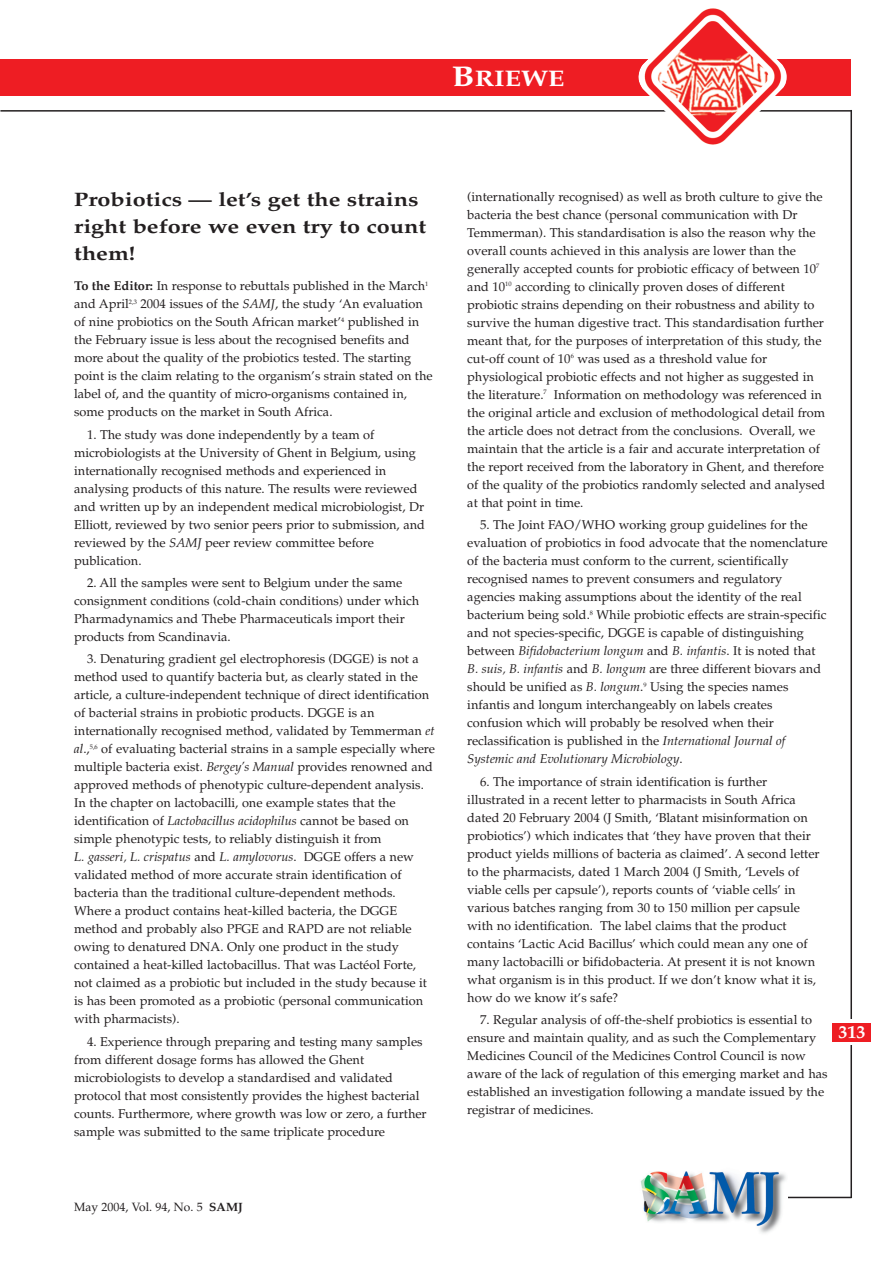
<style>
.page{position:relative;width:893px;height:1262px;background:#fff}
.page>*{position:absolute;margin:0;border:0;box-sizing:border-box;transform-origin:0 0}
.t1{font:700 22.5px "Palatino";color:#fff;scale:1.2 1}
.t2{font:700 19.5px/27px "Palatino";color:#231f20;scale:1.2 1}
.t3{font:700 18px "Palatino";color:#fff}
.t4{font:12.75px/18px "Palatino";color:#231f20}
.t5{font:12px "Palatino";color:#231f20}
.s1{font-size:28.5px}
.s2{font-weight:700}
.s3{font-style:italic}
</style>
<div class="page">
<hr style="left:850px;top:110px;width:2px;height:1088px;background:#231f20">
<div style="left:836px;top:1019px;width:28px;height:26px;background:#fff"></div>
<hr style="left:788px;top:1196px;width:63px;height:2px;background:#231f20">
<div style="left:0;top:59px;width:851px;height:36px;background:#ee1d23"></div>
<hr style="left:0;top:110px;width:851px;height:2px;background:#231f20">
<img style="left:640px;top:1171px;width:146px;height:62px">
<img style="left:638px;top:8px;width:148px;height:137px">
<div style="left:832px;top:1023px;width:39px;height:19px;background:#ee1d23"></div>
<h1 class="t1" style="left:452px;top:69px;width:95px"><span class="s1">B</span>RIEWE</h1>
<h2 class="t2" style="left:74px;top:188px;width:295px">Probiotics — let’s get the strains right before we even try to count them!</h2>
<p class="t4" style="left:74px;top:278px;width:360px"><span class="s2">To the Editor:</span> In response to rebuttals published in the March<sup>1 </sup>and April<sup>2,3</sup> 2004 issues of the <span class="s3">SAMJ</span>, the study ‘An evaluation of nine probiotics on the South African market’<sup>4</sup> published in the February issue is less about the recognised benefits and more about the quality of the probiotics tested. The starting point is the claim relating to the organism’s strain stated on the label of, and the quantity of micro-organisms contained in, some products on the market in South Africa.</p>
<p class="t4" style="left:74px;top:427px;width:352px;text-indent:13px">1. The study was done independently by a team of microbiologists at the University of Ghent in Belgium, using internationally recognised methods and experienced in analysing products of this nature. The results were reviewed and written up by an independent medical microbiologist, Dr Elliott, reviewed by two senior peers prior to submission, and reviewed by the <span class="s3">SAMJ</span> peer review committee before publication.</p>
<p class="t4" style="left:74px;top:575px;width:346px;text-indent:13px">2. All the samples were sent to Belgium under the same consignment conditions (cold-chain conditions) under which Pharmadynamics and Thebe Pharmaceuticals import their products from Scandinavia.</p>
<p class="t4" style="left:74px;top:651px;width:362px;text-indent:13px">3. Denaturing gradient gel electrophoresis (DGGE) is not a method used to quantify bacteria but, as clearly stated in the article, a culture-independent technique of direct identification of bacterial strains in probiotic products. DGGE is an internationally recognised method, validated by Temmerman <span class="s3">et al</span>.,<sup>5,6</sup> of evaluating bacterial strains in a sample especially where multiple bacteria exist. <span class="s3">Bergey’s Manual</span> provides renowned and approved methods of phenotypic culture-dependent analysis.<br>In the chapter on lactobacilli, one example states that the identification of <span class="s3">Lactobacillus acidophilus</span> cannot be based on simple phenotypic tests, to reliably distinguish it from<br><span class="s3">L. gasseri, L. crispatus</span> and <span class="s3">L. amylovorus</span>. DGGE offers a new validated method of more accurate strain identification of bacteria than the traditional culture-dependent methods.<br>Where a product contains heat-killed bacteria, the DGGE method and probably also PFGE and RAPD are not reliable owing to denatured DNA. Only one product in the study contained a heat-killed lactobacillus. That was Lactéol Forte, not claimed as a probiotic but included in the study because it is has been promoted as a probiotic (personal communication with pharmacists).</p>
<p class="t4" style="left:74px;top:1033px;width:354px;text-indent:13px">4. Experience through preparing and testing many samples from different dosage forms has allowed the Ghent microbiologists to develop a standardised and validated protocol that most consistently provides the highest bacterial counts. Furthermore, where growth was low or zero, a further sample was submitted to the same triplicate procedure</p>
<p class="t5" style="left:74px;top:1202px;width:170px">May 2004, Vol. 94, No. 5 <span class="s2">SAMJ</span></p>
<p class="t4" style="left:467px;top:189px;width:359px">(internationally recognised) as well as broth culture to give the bacteria the best chance (personal communication with Dr Temmerman). This standardisation is also the reason why the overall counts achieved in this analysis are lower than the generally accepted counts for probiotic efficacy of between 10<sup>7 </sup>and 10<sup>10</sup> according to clinically proven doses of different probiotic strains depending on their robustness and ability to survive the human digestive tract. This standardisation further meant that, for the purposes of interpretation of this study, the cut-off count of 10<sup>6</sup> was used as a threshold value for physiological probiotic effects and not higher as suggested in the literature.<sup>7</sup> Information on methodology was referenced in the original article and exclusion of methodological detail from the article does not detract from the conclusions. Overall, we maintain that the article is a fair and accurate interpretation of the report received from the laboratory in Ghent, and therefore of the quality of the probiotics randomly selected and analysed at that point in time.</p>
<p class="t4" style="left:467px;top:517px;width:362px;text-indent:13px">5. The Joint FAO/WHO working group guidelines for the evaluation of probiotics in food advocate that the nomenclature of the bacteria must conform to the current, scientifically recognised names to prevent consumers and regulatory agencies making assumptions about the identity of the real bacterium being sold.<sup>8</sup> While probiotic effects are strain-specific and not species-specific, DGGE is capable of distinguishing between <span class="s3">Bifidobacterium longum</span> and <span class="s3">B. infantis</span>. It is noted that <span class="s3">B. suis, B. infantis</span> and <span class="s3">B. longum</span> are three different biovars and should be unified as <span class="s3">B. longum</span>.<sup>9</sup> Using the species names infantis and longum interchangeably on labels creates confusion which will probably be resolved when their reclassification is published in the <span class="s3">International Journal of Systemic and Evolutionary Microbiology</span>.</p>
<p class="t4" style="left:467px;top:773px;width:354px;text-indent:13px">6. The importance of strain identification is further illustrated in a recent letter to pharmacists in South Africa dated 20 February 2004 (J Smith, ‘Blatant misinformation on probiotics’) which indicates that ‘they have proven that their product yields millions of bacteria as claimed’. A second letter to the pharmacists, dated 1 March 2004 (J Smith, ‘Levels of viable cells per capsule’), reports counts of ‘viable cells’ in various batches ranging from 30 to 150 million per capsule with no identification. The label claims that the product contains ‘Lactic Acid Bacillus’ which could mean any one of many lactobacilli or bifidobacteria. At present it is not known what organism is in this product. If we don’t know what it is, how do we know it’s safe?</p>
<p class="t4" style="left:467px;top:1012px;width:362px;text-indent:13px">7. Regular analysis of off-the-shelf probiotics is essential to ensure and maintain quality, and as such the Complementary Medicines Council of the Medicines Control Council is now aware of the lack of regulation of this emerging market and has established an investigation following a mandate issued by the registrar of medicines.</p>
<h3 class="t3" style="left:838px;top:1025px;width:28px">313</h3>
</div>
